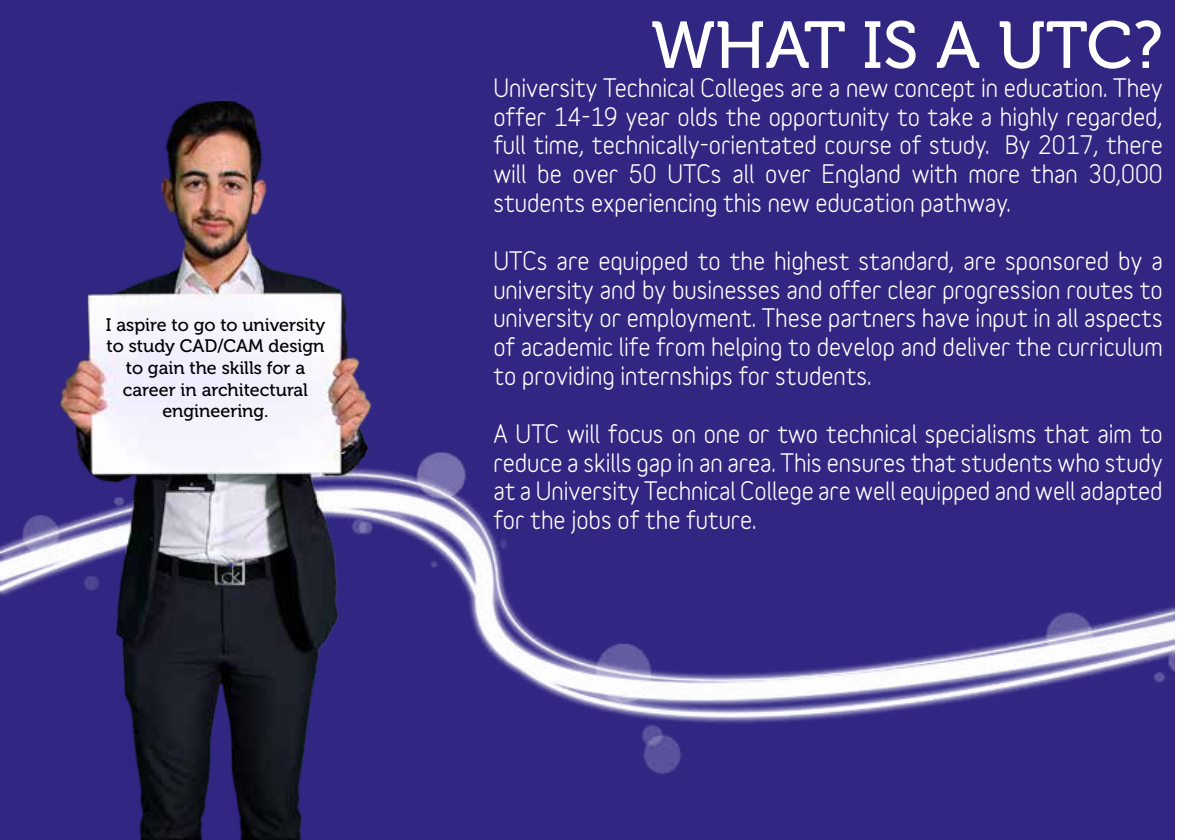
<style>
.page{position:relative;width:1191px;height:840px;background:#fff}
.page>*{position:absolute;margin:0;border:0;box-sizing:border-box;transform-origin:0 0}
.t1{font:66px "Museo 500";color:#fff}
.t2{font:700 24px/28.8px "Variable";color:#fff;text-align:justify}
.t3{font:18px/21.6px "Museo 500";color:#000;text-align:center}
</style>
<div class="page">
<img style="left:0;top:0;width:1174px;height:839px">
<p class="t3" style="left:106px;top:314px;width:221px">I aspire to go to university to study CAD/CAM design to gain the skills for a career in architectural engineering.</p>
<h1 class="t1" style="left:651px;top:9px;width:513px">WHAT IS A UTC?</h1>
<p class="t2" style="left:493px;top:73px;width:671px">University Technical Colleges are a new concept in education. They offer 14-19 year olds the opportunity to take a highly regarded, full time, technically-orientated course of study. By 2017, there will be over 50 UTCs all over England with more than 30,000 students experiencing this new education pathway.</p>
<p class="t2" style="left:493px;top:246px;width:671px">UTCs are equipped to the highest standard, are sponsored by a university and by businesses and offer clear progression routes to university or employment. These partners have input in all aspects of academic life from helping to develop and deliver the curriculum to providing internships for students.</p>
<p class="t2" style="left:493px;top:419px;width:671px">A UTC will focus on one or two technical specialisms that aim to reduce a skills gap in an area. This ensures that students who study at a University Technical College are well equipped and well adapted for the jobs of the future.</p>
</div>
